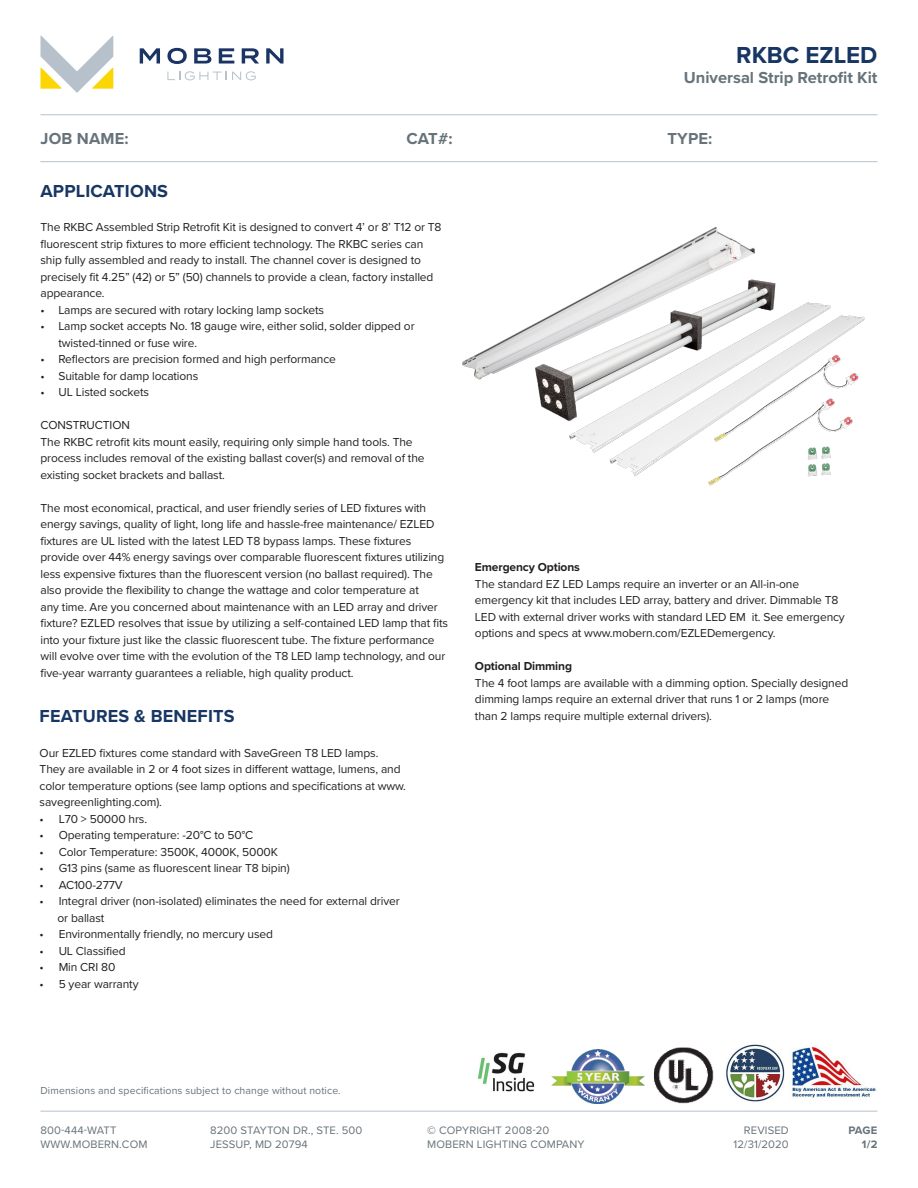
<style>
.page{position:relative;width:918px;height:1188px;background:#fff}
.page>*{position:absolute;margin:0;border:0;box-sizing:border-box;transform-origin:0 0}
.t1{font:700 24px "Proxima Nova";color:#183663}
.t2{font:700 18px "Proxima Nova";letter-spacing:.01em;color:#183663}
.t3{font:700 16.5px "Proxima Nova";color:#67737a}
.t4{font:12px/16.5px "Proxima Nova";letter-spacing:-.01em;color:#231f20}
.t5{font:700 12px "Proxima Nova";letter-spacing:-.01em;color:#231f20}
.t6{font:11.25px/13.5px "Proxima Nova";letter-spacing:.01em;color:#67737a}
.t7{font:700 11.25px "Proxima Nova";color:#67737a}
.t8{font:10.5px "Proxima Nova";letter-spacing:.01em;color:#67737a}
.s1{font-weight:700}
</style>
<div class="page">
<svg style="left:40px;top:35px;width:73px;height:58px"></svg>
<svg style="left:140px;top:48px;width:20px;height:16px"></svg>
<svg style="left:167px;top:48px;width:20px;height:16px"></svg>
<svg style="left:194px;top:48px;width:17px;height:16px"></svg>
<svg style="left:219px;top:48px;width:15px;height:16px"></svg>
<svg style="left:242px;top:48px;width:17px;height:16px"></svg>
<svg style="left:266px;top:48px;width:18px;height:16px"></svg>
<svg style="left:167px;top:71px;width:89px;height:9px"></svg>
<hr style="left:40px;top:1111px;width:838px;height:1px;background:#b6c1cb">
<hr style="left:40px;top:114px;width:838px;height:1px;background:#b6c2ce">
<hr style="left:40px;top:161px;width:838px;height:1px;background:#b6c1cb">
<img style="left:654px;top:1047px;width:60px;height:57px">
<img style="left:726px;top:1044px;width:150px;height:58px">
<img style="left:552px;top:1049px;width:93px;height:54px">
<img style="left:478px;top:1052px;width:57px;height:40px">
<img style="left:559px;top:302px;width:306px;height:184px">
<img style="left:462px;top:227px;width:324px;height:189px">
<h1 class="t1" style="left:736px;top:38px;width:143px">RKBC EZLED</h1>
<h3 class="t3" style="left:684px;top:65px;width:195px">Universal Strip Retrofit Kit</h3>
<h3 class="t3" style="left:40px;top:126px;width:90px">JOB NAME:</h3>
<h3 class="t3" style="left:406px;top:126px;width:48px">CAT#:</h3>
<h3 class="t3" style="left:667px;top:126px;width:46px">TYPE:</h3>
<p class="t2" style="left:40px;top:178px;width:129px">APPLICATIONS</p>
<p class="t4" style="left:40px;top:218px;width:403px">The RKBC Assembled Strip Retrofit Kit is designed to convert 4’ or 8’ T12 or T8</p>
<p class="t4" style="left:40px;top:235px;width:394px">fluorescent strip fixtures to more efficient technology. The RKBC series can ship fully assembled and ready to install. The channel cover is designed to precisely fit 4.25” (42) or 5” (50) channels to provide a clean, factory installed appearance.</p>
<p class="t4" style="left:40px;top:301px;width:285px">• Lamps are secured with rotary locking lamp sockets</p>
<p class="t4" style="left:58px;top:317px;width:358px;text-indent:-18px">• Lamp socket accepts No. 18 gauge wire, either solid, solder dipped or twisted-tinned or fuse wire.</p>
<p class="t4" style="left:40px;top:350px;width:297px">• Reflectors are precision formed and high performance</p>
<p class="t4" style="left:40px;top:367px;width:159px">• Suitable for damp locations</p>
<p class="t4" style="left:40px;top:383px;width:110px">• UL Listed sockets</p>
<p class="t4" style="left:40px;top:416px;width:91px">CONSTRUCTION</p>
<p class="t4" style="left:40px;top:433px;width:386px">The RKBC retrofit kits mount easily, requiring only simple hand tools. The process includes removal of the existing ballast cover(s) and removal of the</p>
<p class="t4" style="left:40px;top:466px;width:186px">existing socket brackets and ballast.</p>
<p class="t4" style="left:40px;top:499px;width:409px">The most economical, practical, and user friendly series of LED fixtures with energy savings, quality of light, long life and hassle-free maintenance/ EZLED fixtures are UL listed with the latest LED T8 bypass lamps. These fixtures provide over 44% energy savings over comparable fluorescent fixtures utilizing less expensive fixtures than the fluorescent version (no ballast required). The also provide the flexibility to change the wattage and color temperature at<br>any time. Are you concerned about maintenance with an LED array and driver fixture? EZLED resolves that issue by utilizing a self-contained LED lamp that fits into your fixture just like the classic fluorescent tube. The fixture performance will evolve over time with the evolution of the T8 LED lamp technology, and our five-year warranty guarantees a reliable, high quality product.</p>
<p class="t2" style="left:40px;top:703px;width:196px">FEATURES &amp; BENEFITS</p>
<p class="t4" style="left:40px;top:744px;width:368px">Our EZLED fixtures come standard with SaveGreen T8 LED lamps.<br>They are available in 2 or 4 foot sizes in different wattage, lumens, and color temperature options (see lamp options and specifications at www. savegreenlighting.com).</p>
<p class="t4" style="left:40px;top:810px;width:109px">• L70 &gt; 50000 hrs.</p>
<p class="t4" style="left:40px;top:826px;width:215px">• Operating temperature: -20°C to 50°C</p>
<p class="t4" style="left:40px;top:843px;width:240px">• Color Temperature: 3500K, 4000K, 5000K</p>
<p class="t4" style="left:40px;top:859px;width:252px">• G13 pins (same as fluorescent linear T8 bipin)</p>
<p class="t4" style="left:40px;top:876px;width:85px">• AC100-277V</p>
<p class="t4" style="left:40px;top:892px;width:362px">• Integral driver (non-isolated) eliminates the need for external driver</p>
<p class="t4" style="left:57px;top:909px;width:48px">or ballast</p>
<p class="t4" style="left:40px;top:925px;width:235px">• Environmentally friendly, no mercury used</p>
<p class="t4" style="left:40px;top:942px;width:88px">• UL Classified</p>
<p class="t4" style="left:40px;top:958px;width:77px">• Min CRI 80</p>
<p class="t4" style="left:40px;top:975px;width:100px">• 5 year warranty</p>
<p class="t5" style="left:475px;top:558px;width:106px">Emergency Options</p>
<p class="t4" style="left:475px;top:575px;width:371px">The standard EZ LED Lamps require an inverter or an All-in-one emergency kit that includes LED array, battery and driver. Dimmable T8<br>LED with external driver works with standard LED EM it. See emergency options and specs at www.mobern.com/EZLEDemergency.</p>
<p class="t5" style="left:475px;top:657px;width:99px">Optional Dimming</p>
<p class="t4" style="left:475px;top:674px;width:375px">The 4 foot lamps are available with a dimming option. Specially designed dimming lamps require an external driver that runs 1 or 2 lamps (more than 2 lamps require multiple external drivers).</p>
<p class="t8" style="left:40px;top:1082px;width:302px">Dimensions and specifications subject to change without notice.</p>
<p class="t6" style="left:40px;top:1123px;width:108px">800-444-WATT<br>WWW.MOBERN.COM</p>
<p class="t6" style="left:210px;top:1123px;width:154px">8200 STAYTON DR., STE. 500<br>JESSUP, MD 20794</p>
<p class="t6" style="left:427px;top:1123px;width:159px"><span class="s1">©</span> COPYRIGHT 2008-20<br>MOBERN LIGHTING COMPANY</p>
<p class="t6" style="left:744px;top:1123px;width:46px">REVISED</p>
<p class="t7" style="left:848px;top:1122px;width:31px">PAGE</p>
<p class="t6" style="left:734px;top:1137px;width:57px">12/31/2020</p>
<p class="t7" style="left:862px;top:1135px;width:17px">1/2</p>
</div>
